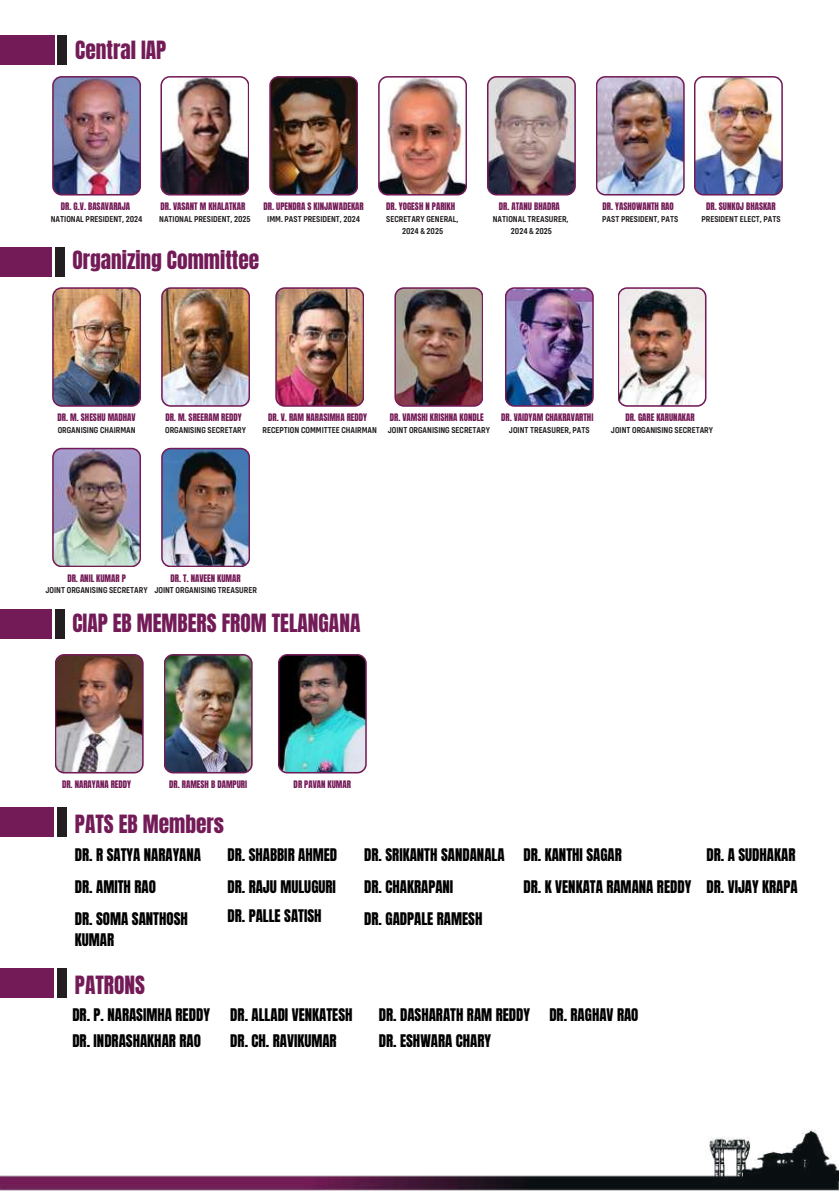
<style>
.page{position:relative;width:839px;height:1191px;background:#fff}
.page>*{position:absolute;margin:0;border:0;box-sizing:border-box;transform-origin:0 0}
.t1{font:21.4px "Anton";color:#731b57}
.t2{font:14.8px/21px "Anton";color:#000}
.t3{font:600 8.8px/12.4px "Config Condensed";color:#231f20;text-align:center}
.t4{font:8.8px "Anton";color:#741b57}
</style>
<div class="page">
<img style="left:0;top:1137px;width:838px;height:54px">
<img style="left:743px;top:1129px;width:95px;height:52px">
<div style="left:0;top:36px;width:54px;height:29px;background:#731b57"></div>
<div style="left:58px;top:36px;width:9px;height:29px;background:#231f20"></div>
<img style="left:52px;top:76px;width:89px;height:119px">
<img style="left:160px;top:76px;width:89px;height:119px">
<img style="left:269px;top:76px;width:89px;height:119px">
<img style="left:378px;top:76px;width:89px;height:119px">
<img style="left:487px;top:76px;width:89px;height:119px">
<img style="left:596px;top:76px;width:88px;height:119px">
<img style="left:694px;top:76px;width:88px;height:119px">
<div style="left:0;top:247px;width:52px;height:30px;background:#731b57"></div>
<div style="left:55px;top:247px;width:9px;height:30px;background:#231f20"></div>
<img style="left:52px;top:287px;width:89px;height:120px">
<img style="left:161px;top:287px;width:89px;height:120px">
<img style="left:275px;top:287px;width:89px;height:120px">
<img style="left:394px;top:287px;width:89px;height:120px">
<img style="left:505px;top:287px;width:88px;height:120px">
<img style="left:618px;top:287px;width:88px;height:120px">
<img style="left:52px;top:448px;width:89px;height:119px">
<img style="left:161px;top:448px;width:89px;height:119px">
<div style="left:0;top:609px;width:52px;height:30px;background:#731b57"></div>
<div style="left:55px;top:609px;width:9px;height:30px;background:#231f20"></div>
<img style="left:55px;top:654px;width:89px;height:119px">
<img style="left:164px;top:654px;width:89px;height:119px">
<img style="left:278px;top:654px;width:89px;height:119px">
<div style="left:0;top:808px;width:54px;height:29px;background:#731b57"></div>
<div style="left:57px;top:808px;width:10px;height:29px;background:#231f20"></div>
<div style="left:0;top:968px;width:54px;height:30px;background:#731b57"></div>
<div style="left:57px;top:968px;width:10px;height:30px;background:#231f20"></div>
<h1 class="t1" style="left:75px;top:35px;width:93px">Central IAP</h1>
<p class="t4" style="left:61px;top:200px;width:71px">DR. G.V. BASAVARAJA</p>
<p class="t3" style="left:51px;top:212px;width:93px">NATIONAL PRESIDENT, 2024</p>
<p class="t4" style="left:160px;top:200px;width:86px">DR. VASANT M KHALATKAR</p>
<p class="t3" style="left:159px;top:212px;width:93px">NATIONAL PRESIDENT, 2025</p>
<p class="t4" style="left:263px;top:200px;width:102px">DR. UPENDRA S KINJAWADEKAR</p>
<p class="t3" style="left:267px;top:212px;width:94px">IMM. PAST PRESIDENT, 2024</p>
<p class="t4" style="left:386px;top:200px;width:70px">DR. YOGESH N PARIKH</p>
<p class="t3" style="left:386px;top:212px;width:74px">SECRETARY GENERAL,<br>2024 &amp; 2025</p>
<p class="t4" style="left:499px;top:200px;width:63px">DR. ATANU BHADRA</p>
<p class="t3" style="left:493px;top:212px;width:77px">NATIONAL TREASURER,<br>2024 &amp; 2025</p>
<p class="t4" style="left:602px;top:200px;width:73px">DR. YASHOWANTH RAO</p>
<p class="t3" style="left:602px;top:212px;width:77px">PAST PRESIDENT, PATS</p>
<p class="t4" style="left:706px;top:200px;width:71px">DR. SUNKOJ BHASKAR</p>
<p class="t3" style="left:701px;top:212px;width:80px">PRESIDENT ELECT, PATS</p>
<h1 class="t1" style="left:72px;top:245px;width:188px">Organizing Committee</h1>
<p class="t4" style="left:58px;top:411px;width:80px">DR. M. SHESHU MADHAV</p>
<p class="t3" style="left:58px;top:423px;width:79px">ORGANISING CHAIRMAN</p>
<p class="t4" style="left:165px;top:411px;width:78px">DR. M. SREERAM REDDY</p>
<p class="t3" style="left:165px;top:423px;width:82px">ORGANISING SECRETARY</p>
<p class="t4" style="left:268px;top:411px;width:100px">DR. V. RAM NARASIMHA REDDY</p>
<p class="t3" style="left:262px;top:423px;width:116px">RECEPTION COMMITTEE CHAIRMAN</p>
<p class="t4" style="left:390px;top:411px;width:95px">DR. VAMSHI KRISHNA KONDLE</p>
<p class="t3" style="left:388px;top:423px;width:104px">JOINT ORGANISING SECRETARY</p>
<p class="t4" style="left:501px;top:411px;width:94px">DR. VAIDYAM CHAKRAVARTHI</p>
<p class="t3" style="left:509px;top:423px;width:82px">JOINT TREASURER, PATS</p>
<p class="t4" style="left:625px;top:411px;width:71px">DR. GARE KARUNAKAR</p>
<p class="t3" style="left:611px;top:423px;width:104px">JOINT ORGANISING SECRETARY</p>
<p class="t4" style="left:170px;top:572px;width:72px">DR. T. NAVEEN KUMAR</p>
<p class="t3" style="left:154px;top:584px;width:104px">JOINT ORGANISING TREASURER</p>
<h1 class="t1" style="left:72px;top:607px;width:289px">CIAP EB MEMBERS FROM TELANGANA</h1>
<p class="t4" style="left:67px;top:572px;width:60px">DR. ANIL KUMAR P</p>
<p class="t3" style="left:46px;top:584px;width:104px">JOINT ORGANISING SECRETARY</p>
<p class="t4" style="left:62px;top:778px;width:71px">DR. NARAYANA REDDY</p>
<p class="t4" style="left:169px;top:778px;width:79px">DR. RAMESH B DAMPURI</p>
<p class="t4" style="left:293px;top:778px;width:59px">DR PAVAN KUMAR</p>
<h1 class="t1" style="left:75px;top:809px;width:151px">PATS EB Members</h1>
<h2 class="t2" style="left:75px;top:844px;width:128px">DR. R SATYA NARAYANA</h2>
<h2 class="t2" style="left:227px;top:844px;width:111px">DR. SHABBIR AHMED</h2>
<h2 class="t2" style="left:364px;top:844px;width:142px">DR. SRIKANTH SANDANALA</h2>
<h2 class="t2" style="left:523px;top:844px;width:100px">DR. KANTHI SAGAR</h2>
<h2 class="t2" style="left:706px;top:844px;width:90px">DR. A SUDHAKAR</h2>
<h2 class="t2" style="left:75px;top:876px;width:82px">DR. AMITH RAO</h2>
<h2 class="t2" style="left:227px;top:876px;width:110px">DR. RAJU MULUGURI</h2>
<h2 class="t2" style="left:364px;top:876px;width:90px">DR. CHAKRAPANI</h2>
<h2 class="t2" style="left:523px;top:876px;width:275px">DR. K VENKATA RAMANA REDDY DR. VIJAY KRAPA</h2>
<h2 class="t2" style="left:75px;top:908px;width:115px">DR. SOMA SANTHOSH<br>KUMAR</h2>
<h2 class="t2" style="left:227px;top:905px;width:96px">DR. PALLE SATISH</h2>
<h2 class="t2" style="left:364px;top:908px;width:120px">DR. GADPALE RAMESH</h2>
<h1 class="t1" style="left:75px;top:970px;width:72px">PATRONS</h1>
<h2 class="t2" style="left:72px;top:1005px;width:139px">DR. P. NARASIMHA REDDY</h2>
<h2 class="t2" style="left:230px;top:1005px;width:124px">DR. ALLADI VENKATESH</h2>
<h2 class="t2" style="left:379px;top:1005px;width:153px">DR. DASHARATH RAM REDDY</h2>
<h2 class="t2" style="left:549px;top:1005px;width:91px">DR. RAGHAV RAO</h2>
<h2 class="t2" style="left:72px;top:1031px;width:130px">DR. INDRASHAKHAR RAO</h2>
<h2 class="t2" style="left:230px;top:1031px;width:108px">DR. CH. RAVIKUMAR</h2>
<h2 class="t2" style="left:379px;top:1031px;width:114px">DR. ESHWARA CHARY</h2>
</div>
